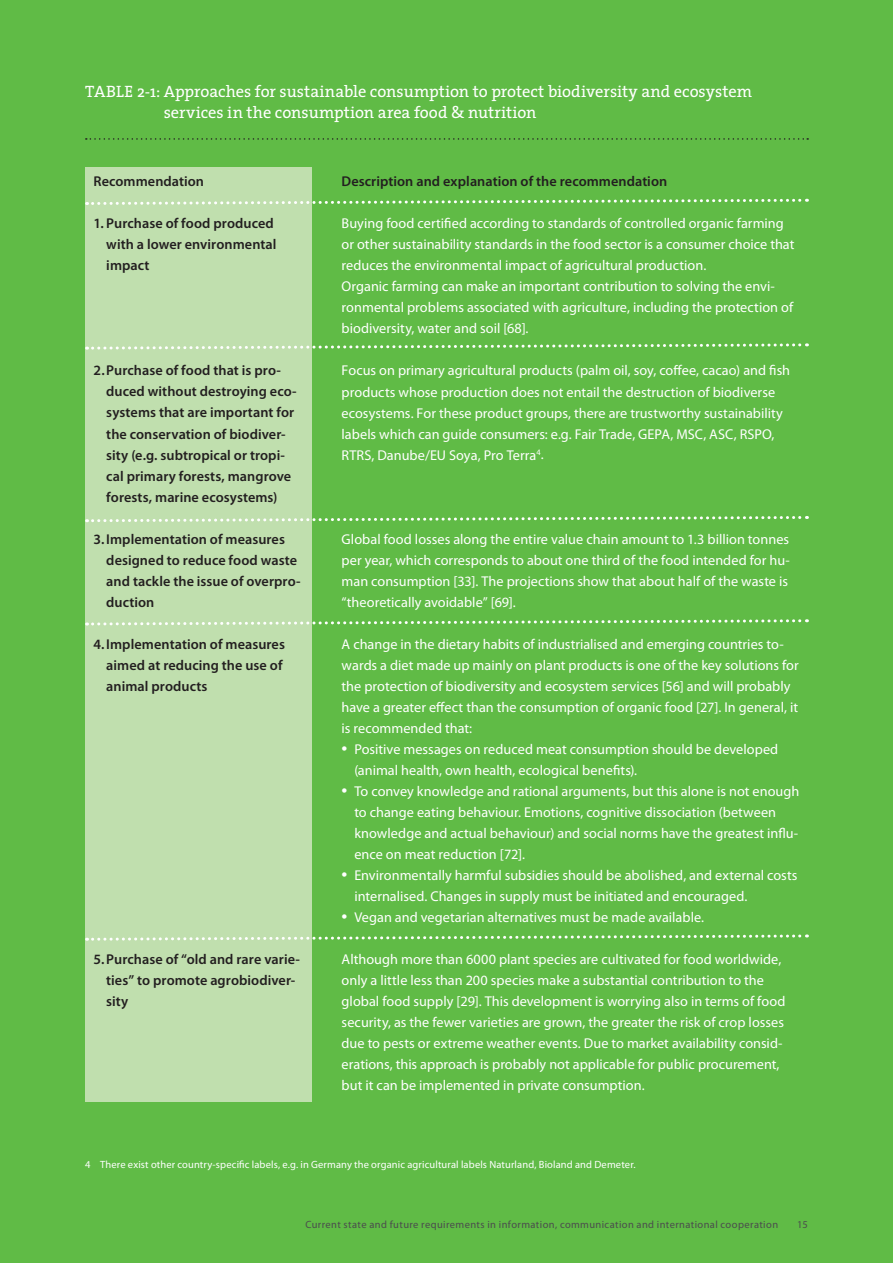
<style>
.page{position:relative;width:893px;height:1263px;background:#60bb46}
.page>*{position:absolute;margin:0;border:0;box-sizing:border-box;transform-origin:0 0}
.t1{font:16.5px/21px "The Serif";letter-spacing:-.005em;color:#fff}
.t2{font:14.25px/21px "Myriad Pro";color:#fff}
.t3{font:600 14.25px/21px "Myriad Pro";letter-spacing:.005em;color:#231f20}
.t4{font:10.5px "Myriad Pro";letter-spacing:.01em;color:#fff}
.t5{font:10.5px "Myriad Pro";letter-spacing:.035em;color:#4b4c4d}
.s1{font-size:21px}
</style>
<div class="page">
<div style="left:85px;top:167px;width:227px;height:934px;background:#c0dfae"></div>
<svg style="left:86px;top:138px;width:722px;height:2px"></svg>
<svg style="left:87px;top:198px;width:720px;height:7px"></svg>
<svg style="left:87px;top:343px;width:720px;height:7px"></svg>
<svg style="left:87px;top:516px;width:720px;height:7px"></svg>
<svg style="left:87px;top:619px;width:720px;height:7px"></svg>
<svg style="left:87px;top:934px;width:720px;height:7px"></svg>
<p class="t1" style="left:164px;top:81px;width:590px;text-indent:-79px">TABLE 2-1: Approaches for sustainable consumption to protect biodiversity and ecosystem services in the consumption area food &amp; nutrition</p>
<p class="t3" style="left:94px;top:171px;width:112px">Recommendation</p>
<p class="t3" style="left:106px;top:213px;width:172px;text-indent:-13px">1. Purchase of food produced with a lower environmental impact</p>
<p class="t3" style="left:106px;top:360px;width:192px;text-indent:-13px">2.Purchase of food that is pro&shy;duced without destroying eco&shy;systems that are important for the conservation of biodiver&shy;sity (e.g. subtropical or tropi&shy;cal primary forests, mangrove forests, marine ecosystems)</p>
<p class="t3" style="left:106px;top:528px;width:196px;text-indent:-13px">3.Implementation of measures designed to reduce food waste and tackle the issue of overpro&shy;duction</p>
<p class="t3" style="left:106px;top:633px;width:180px;text-indent:-13px">4.Implementation of measures aimed at reducing the use of animal products</p>
<p class="t3" style="left:106px;top:948px;width:195px;text-indent:-13px">5.Purchase of “old and rare varie&shy;ties” to promote agrobiodiver&shy;sity</p>
<p class="t3" style="left:342px;top:171px;width:327px">Description and explanation of the recommendation</p>
<p class="t2" style="left:342px;top:213px;width:454px">Buying food certified according to standards of controlled organic farming or other sustainability standards in the food sector is a consumer choice that reduces the environmental impact of agricultural production.</p>
<p class="t2" style="left:342px;top:276px;width:453px">Organic farming can make an important contribution to solving the envi&shy;ronmental problems associated with agriculture, including the protection of biodiversity, water and soil [68].</p>
<p class="t2" style="left:342px;top:360px;width:450px">Focus on primary agricultural products (palm oil, soy, coffee, cacao) and fish products whose production does not entail the destruction of biodiverse ecosystems. For these product groups, there are trustworthy sustainability labels which can guide consumers: e.g. Fair Trade, GEPA, MSC, ASC, RSPO, RTRS, Danube/EU Soya, Pro Terra<sup>4</sup>.</p>
<p class="t2" style="left:342px;top:528px;width:450px">Global food losses along the entire value chain amount to 1.3 billion tonnes per year, which corresponds to about one third of the food intended for hu&shy;man consumption [33]. The projections show that about half of the waste is “theoretically avoidable” [69].</p>
<p class="t2" style="left:342px;top:633px;width:459px">A change in the dietary habits of industrialised and emerging countries to&shy;wards a diet made up mainly on plant products is one of the key solutions for the protection of biodiversity and ecosystem services [56] and will probably have a greater effect than the consumption of organic food [27]. In general, it is recommended that:</p>
<p class="t2" style="left:354px;top:738px;width:425px;text-indent:-13px"><span class="s1">•</span> Positive messages on reduced meat consumption should be developed (animal health, own health, ecological benefits).</p>
<p class="t2" style="left:354px;top:780px;width:446px;text-indent:-13px"><span class="s1">•</span> To convey knowledge and rational arguments, but this alone is not enough to change eating behaviour. Emotions, cognitive dissociation (between knowledge and actual behaviour) and social norms have the greatest influ&shy;ence on meat reduction [72].</p>
<p class="t2" style="left:354px;top:864px;width:445px;text-indent:-13px"><span class="s1">•</span> Environmentally harmful subsidies should be abolished, and external costs internalised. Changes in supply must be initiated and encouraged.</p>
<p class="t2" style="left:342px;top:906px;width:364px"><span class="s1">•</span> Vegan and vegetarian alternatives must be made available.</p>
<p class="t2" style="left:342px;top:948px;width:445px">Although more than 6000 plant species are cultivated for food worldwide, only a little less than 200 species make a substantial contribution to the global food supply [29]. This development is worrying also in terms of food security, as the fewer varieties are grown, the greater the risk of crop losses due to pests or extreme weather events. Due to market availability consid&shy;erations, this approach is probably not applicable for public procurement, but it can be implemented in private consumption.</p>
<p class="t4" style="left:85px;top:1158px;width:552px">4 There exist other country-specific labels, e.g. in Germany the organic agricultural labels Naturland, Bioland and Demeter.</p>
<p class="t5" style="left:305px;top:1218px;width:474px">Current state and future requirements in information, communication and international cooperation</p>
<p class="t5" style="left:797px;top:1218px;width:12px">15</p>
</div>
